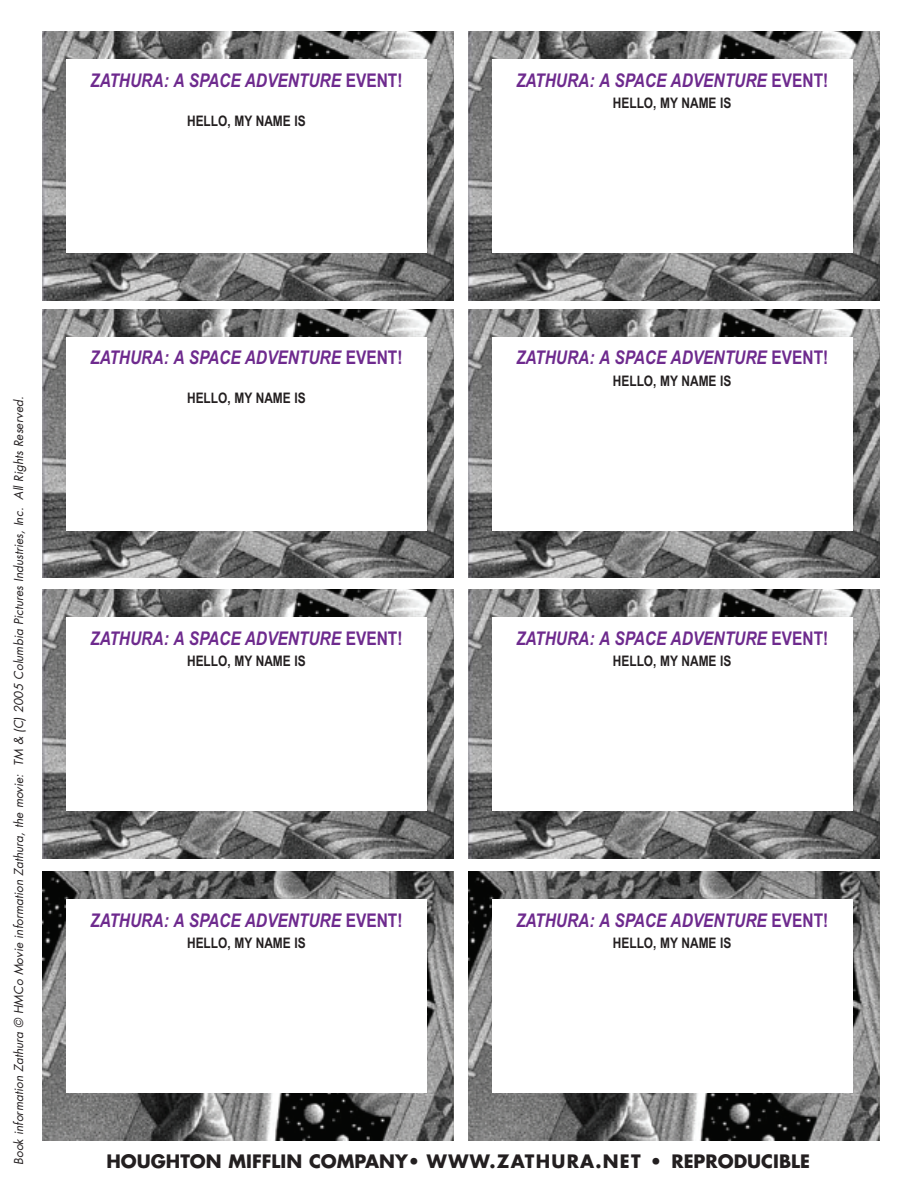
<style>
.page{position:relative;width:918px;height:1188px;background:#fff}
.page>*{position:absolute;margin:0;border:0;box-sizing:border-box;transform-origin:0 0}
.t1{font:italic 700 18.9px "Arial Narrow";color:#6e2a8e}
.t2{font:700 18px "Futura";color:#231f20}
.t3{font:700 14.55px "Arial Narrow";color:#231f20}
.t4{font:italic 12px "Futura";color:#231f20}
.s1{font-style:normal}
</style>
<div class="page">
<img style="left:43px;top:32px;width:411px;height:268px">
<div style="left:66px;top:60px;width:361px;height:193px;background:#fff"></div>
<img style="left:469px;top:32px;width:411px;height:268px">
<div style="left:492px;top:60px;width:360px;height:193px;background:#fff"></div>
<img style="left:43px;top:309px;width:411px;height:269px">
<div style="left:66px;top:337px;width:361px;height:194px;background:#fff"></div>
<img style="left:469px;top:309px;width:411px;height:269px">
<div style="left:492px;top:337px;width:360px;height:194px;background:#fff"></div>
<img style="left:43px;top:589px;width:411px;height:269px">
<div style="left:66px;top:618px;width:361px;height:193px;background:#fff"></div>
<img style="left:469px;top:589px;width:411px;height:269px">
<div style="left:492px;top:618px;width:360px;height:193px;background:#fff"></div>
<img style="left:43px;top:871px;width:411px;height:269px">
<div style="left:66px;top:900px;width:361px;height:193px;background:#fff"></div>
<img style="left:469px;top:871px;width:411px;height:269px">
<div style="left:492px;top:900px;width:360px;height:193px;background:#fff"></div>
<p class="t1" style="left:90px;top:69px;width:314px">ZATHURA: A SPACE ADVENTURE <span class="s1">EVENT!</span></p>
<p class="t3" style="left:187px;top:112px;width:120px">HELLO, MY NAME IS</p>
<p class="t1" style="left:516px;top:69px;width:314px">ZATHURA: A SPACE ADVENTURE <span class="s1">EVENT!</span></p>
<p class="t3" style="left:613px;top:95px;width:120px">HELLO, MY NAME IS</p>
<p class="t4" style="left:13px;top:1165px;width:770px;rotate:-90deg">Book information Zathura © HMCo Movie information Zathura, the movie: TM &amp; (C) 2005 Columbia Pictures Industries, Inc. All Rights Reserved.</p>
<p class="t1" style="left:90px;top:347px;width:314px">ZATHURA: A SPACE ADVENTURE <span class="s1">EVENT!</span></p>
<p class="t3" style="left:187px;top:390px;width:120px">HELLO, MY NAME IS</p>
<p class="t1" style="left:516px;top:347px;width:314px">ZATHURA: A SPACE ADVENTURE <span class="s1">EVENT!</span></p>
<p class="t3" style="left:613px;top:372px;width:120px">HELLO, MY NAME IS</p>
<p class="t1" style="left:90px;top:627px;width:314px">ZATHURA: A SPACE ADVENTURE <span class="s1">EVENT!</span></p>
<p class="t3" style="left:187px;top:653px;width:120px">HELLO, MY NAME IS</p>
<p class="t1" style="left:516px;top:627px;width:314px">ZATHURA: A SPACE ADVENTURE <span class="s1">EVENT!</span></p>
<p class="t3" style="left:613px;top:653px;width:120px">HELLO, MY NAME IS</p>
<p class="t1" style="left:90px;top:909px;width:314px">ZATHURA: A SPACE ADVENTURE <span class="s1">EVENT!</span></p>
<p class="t3" style="left:187px;top:934px;width:120px">HELLO, MY NAME IS</p>
<p class="t1" style="left:516px;top:909px;width:314px">ZATHURA: A SPACE ADVENTURE <span class="s1">EVENT!</span></p>
<p class="t3" style="left:613px;top:934px;width:120px">HELLO, MY NAME IS</p>
<p class="t2" style="left:106px;top:1153px;width:705px">HOUGHTON MIFFLIN COMPANY• WWW.ZATHURA.NET • REPRODUCIBLE</p>
</div>
